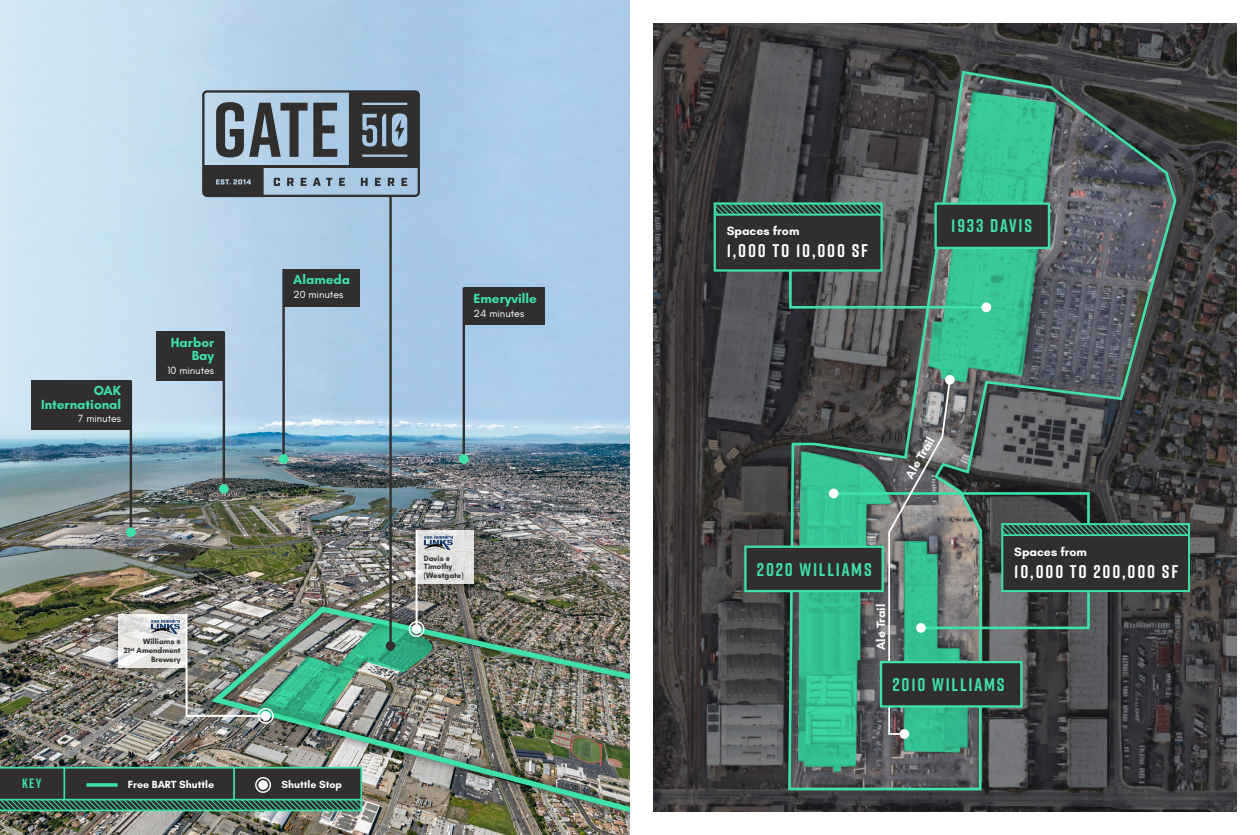
<style>
.page{position:relative;width:1260px;height:835px;background:#fff}
.page>*{position:absolute;margin:0;border:0;box-sizing:border-box;transform-origin:0 0}
.t1{font:700 18.38px "Rift";letter-spacing:.1em;color:#3ee1aa}
.t2{font:700 18.38px "Rift";letter-spacing:.1em;color:#fff}
.t3{font:700 13.47px/13.5px "Glacial Indifference";color:#3ee1aa;text-align:right}
.t4{font:700 13.47px "Rift";color:#3ee1aa}
.t5{font:700 12.34px "Glacial Indifference";color:#fff}
.t6{font:10.59px "Glacial Indifference";color:#fff}
.t7{font:700 10.59px "Glacial Indifference";color:#fff}
.t8{font:700 7.88px/8.8px "Glacial Indifference";color:#302f2d}
</style>
<div class="page">
<svg style="left:654px;top:24px;width:582px;height:787px;background:#3c3a3a"></svg>
<svg style="left:787px;top:69px;width:391px;height:722px;background:#444d4d"></svg>
<svg style="left:715px;top:91px;width:474px;height:681px;background:#475b56"></svg>
<div style="left:881px;top:662px;width:140px;height:44px;background:#302f2d"></div>
<div style="left:880px;top:661px;width:143px;height:46px;border:2px solid #3ee1aa"></div>
<img style="left:0;top:0;width:630px;height:835px">
<img style="left:197px;top:592px;width:433px;height:234px">
<img style="left:206px;top:603px;width:424px;height:213px">
<div style="left:32px;top:380px;width:99px;height:49px;background:#302f2d"></div>
<div style="left:156px;top:331px;width:68px;height:49px;background:#302f2d"></div>
<div style="left:284px;top:269px;width:76px;height:37px;background:#302f2d"></div>
<div style="left:464px;top:288px;width:80px;height:37px;background:#302f2d"></div>
<hr style="left:130px;top:380px;width:2px;height:152px;background:#302f2d">
<hr style="left:223px;top:331px;width:2px;height:158px;background:#302f2d">
<hr style="left:282px;top:269px;width:3px;height:190px;background:#302f2d">
<hr style="left:463px;top:287px;width:2px;height:172px;background:#302f2d">
<img style="left:402px;top:515px;width:86px;height:83px">
<svg style="left:418px;top:530px;width:56px;height:54px;background:#e1e0df"></svg>
<hr style="left:416px;top:530px;width:2px;height:99px;background:#fff">
<div style="left:126px;top:527px;width:10px;height:10px;background:#3ee1aa;border-radius:50%"></div>
<div style="left:219px;top:484px;width:10px;height:10px;background:#3ee1aa;border-radius:50%"></div>
<div style="left:279px;top:454px;width:9px;height:10px;background:#3ee1aa;border-radius:50%"></div>
<div style="left:459px;top:454px;width:10px;height:10px;background:#3ee1aa;border-radius:50%"></div>
<svg style="left:202px;top:90px;width:218px;height:107px;background:#71808d"></svg>
<svg style="left:0;top:767px;width:362px;height:44px;background:#334d43"></svg>
<hr style="left:0;top:799px;width:361px;height:1px;background:#3ee1aa">
<img style="left:103px;top:599px;width:99px;height:84px">
<svg style="left:119px;top:613px;width:66px;height:54px;fill:#e7e5e3"></svg>
<img style="left:185px;top:611px;width:247px;height:115px">
<hr style="left:389px;top:196px;width:3px;height:447px;background:#302f2d">
<div style="left:386px;top:641px;width:9px;height:10px;background:#302f2d;border-radius:50%"></div>
<div style="left:261px;top:711px;width:10px;height:10px;background:#fff;border-radius:50%"></div>
<div style="left:258px;top:708px;width:16px;height:16px;border:1px solid #fff;border-radius:50%"></div>
<div style="left:412px;top:624px;width:9px;height:10px;background:#fff;border-radius:50%"></div>
<div style="left:409px;top:621px;width:16px;height:16px;border:1px solid #fff;border-radius:50%"></div>
<img style="left:424px;top:534px;width:31px;height:17px">
<img style="left:151px;top:618px;width:30px;height:17px">
<h2 class="t3" style="left:41px;top:384px;width:82px">OAK<br>International</h2>
<h3 class="t6" style="left:78px;top:413px;width:44px">7 minutes</h3>
<h2 class="t3" style="left:171px;top:335px;width:45px">Harbor<br>Bay</h2>
<h3 class="t6" style="left:168px;top:364px;width:48px">10 minutes</h3>
<p class="t8" style="left:124px;top:637px;width:58px;text-align:right">Williams @<br>21<sup>st</sup> Amendment<br>Brewery</p>
<h2 class="t3" style="left:293px;top:273px;width:58px">Alameda</h2>
<h3 class="t6" style="left:293px;top:288px;width:52px">20 minutes</h3>
<h2 class="t3" style="left:474px;top:292px;width:65px">Emeryville</h2>
<h3 class="t6" style="left:474px;top:307px;width:52px">24 minutes</h3>
<p class="t8" style="left:424px;top:553px;width:41px">Davis @<br>Timothy (Westgate)</p>
<h2 class="t4" style="left:22px;top:774px;width:21px">KEY</h2>
<h3 class="t7" style="left:128px;top:778px;width:88px">Free BART Shuttle</h3>
<h3 class="t7" style="left:282px;top:778px;width:62px">Shuttle Stop</h3>
<h3 class="t5" style="left:727px;top:223px;width:74px">Spaces from</h3>
<h1 class="t2" style="left:727px;top:238px;width:143px">1,000 TO 10,000 SF</h1>
<h1 class="t1" style="left:951px;top:212px;width:82px">1933 DAVIS</h1>
<h3 class="t5" style="left:902px;top:474px;width:48px;rotate:-60deg">Ale Trail</h3>
<h1 class="t1" style="left:757px;top:556px;width:116px">2020 WILLIAMS</h1>
<h3 class="t5" style="left:873px;top:650px;width:48px;rotate:-90deg">Ale Trail</h3>
<h3 class="t5" style="left:1014px;top:544px;width:74px">Spaces from</h3>
<h1 class="t2" style="left:1014px;top:558px;width:165px">10,000 TO 200,000 SF</h1>
<h1 class="t1" style="left:893px;top:671px;width:113px">2010 WILLIAMS</h1>
</div>
